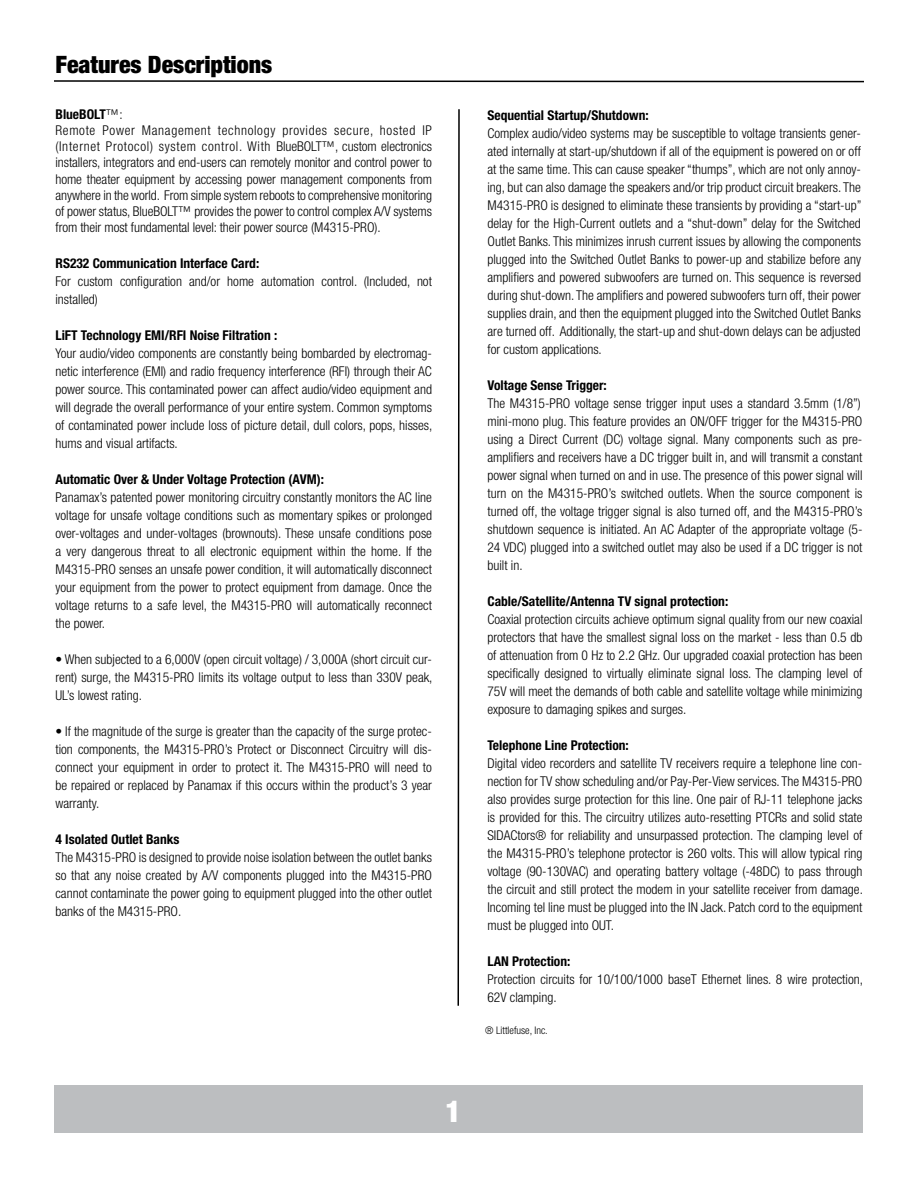
<style>
.page{position:relative;width:918px;height:1188px;background:#fff}
.page>*{position:absolute;margin:0;border:0;box-sizing:border-box;transform-origin:0 0}
.t1{font:900 condensed 30px "Helvetica Neue";color:#fff}
.t2{font:900 condensed 24px "Helvetica Neue";color:#000}
.t3{font:300 condensed 13.5px/18px "Helvetica Neue";color:#000;text-align:justify}
.t4{font:700 condensed 13.5px "Helvetica Neue";color:#000}
.t5{font:300 condensed 10.5px "Helvetica Neue";color:#000}
.s1{font-weight:700}
</style>
<div class="page">
<div style="left:55px;top:1086px;width:808px;height:47px;background:#bcbec0"></div>
<svg style="left:457px;top:109px;width:3px;height:897px"></svg>
<svg style="left:54px;top:80px;width:810px;height:3px"></svg>
<h2 class="t2" style="left:56px;top:50px;width:218px">Features Descriptions</h2>
<p class="t3" style="left:55px;top:106px;width:378px;line-height:16.2px;text-align:left"><span class="s1">BlueBOLT</span>™:<br>Remote Power Management technology provides secure, hosted IP (Internet Protocol) system control. With BlueBOLT™, custom electronics installers, integrators and end-users can remotely monitor and control power to home theater equipment by accessing power management components from anywhere in the world. From simple system reboots to comprehensive monitoring of power status, BlueBOLT™ provides the power to control complex A/V systems from their most fundamental level: their power source (M4315-PRO).</p>
<p class="t4" style="left:55px;top:255px;width:205px">RS232 Communication Interface Card:</p>
<p class="t3" style="left:55px;top:272px;width:378px">For custom configuration and/or home automation control. (Included, not installed)</p>
<p class="t4" style="left:55px;top:327px;width:223px">LiFT Technology EMI/RFI Noise Filtration :</p>
<p class="t3" style="left:55px;top:344px;width:378px">Your audio/video components are constantly being bombarded by electromag&shy;netic interference (EMI) and radio frequency interference (RFI) through their AC power source. This contaminated power can affect audio/video equipment and will degrade the overall performance of your entire system. Common symptoms of contaminated power include loss of picture detail, dull colors, pops, hisses, hums and visual artifacts.</p>
<p class="t4" style="left:55px;top:471px;width:270px">Automatic Over &amp; Under Voltage Protection (AVM):</p>
<p class="t3" style="left:55px;top:488px;width:378px">Panamax’s patented power monitoring circuitry constantly monitors the AC line voltage for unsafe voltage conditions such as momentary spikes or prolonged over-voltages and under-voltages (brownouts). These unsafe conditions pose a very dangerous threat to all electronic equipment within the home. If the M4315-PRO senses an unsafe power condition, it will automatically disconnect your equipment from the power to protect equipment from damage. Once the voltage returns to a safe level, the M4315-PRO will automatically reconnect the power.</p>
<p class="t3" style="left:55px;top:650px;width:379px">• When subjected to a 6,000V (open circuit voltage) / 3,000A (short circuit cur&shy;rent) surge, the M4315-PRO limits its voltage output to less than 330V peak, UL’s lowest rating.</p>
<p class="t3" style="left:56px;top:722px;width:378px">• If the magnitude of the surge is greater than the capacity of the surge protec&shy;tion components, the M4315-PRO’s Protect or Disconnect Circuitry will dis&shy;connect your equipment in order to protect it. The M4315-PRO will need to be repaired or replaced by Panamax if this occurs within the product’s 3 year warranty.</p>
<p class="t4" style="left:56px;top:831px;width:126px">4 Isolated Outlet Banks</p>
<p class="t3" style="left:56px;top:848px;width:378px">The M4315-PRO is designed to provide noise isolation between the outlet banks so that any noise created by A/V components plugged into the M4315-PRO cannot contaminate the power going to equipment plugged into the other outlet banks of the M4315-PRO.</p>
<h1 class="t1" style="left:445px;top:1093px;width:17px">1</h1>
<p class="t4" style="left:488px;top:107px;width:163px">Sequential Startup/Shutdown:</p>
<p class="t3" style="left:488px;top:124px;width:376px">Complex audio/video systems may be susceptible to voltage transients gener&shy;ated internally at start-up/shutdown if all of the equipment is powered on or off at the same time. This can cause speaker “thumps”, which are not only annoy&shy;ing, but can also damage the speakers and/or trip product circuit breakers. The M4315-PRO is designed to eliminate these transients by providing a “start-up” delay for the High-Current outlets and a “shut-down” delay for the Switched Outlet Banks. This minimizes inrush current issues by allowing the components plugged into the Switched Outlet Banks to power-up and stabilize before any amplifiers and powered subwoofers are turned on. This sequence is reversed during shut-down. The amplifiers and powered subwoofers turn off, their power supplies drain, and then the equipment plugged into the Switched Outlet Banks are turned off. Additionally, the start-up and shut-down delays can be adjusted for custom applications.</p>
<p class="t4" style="left:488px;top:377px;width:121px">Voltage Sense Trigger:</p>
<p class="t3" style="left:488px;top:394px;width:377px">The M4315-PRO voltage sense trigger input uses a standard 3.5mm (1/8”) mini-mono plug. This feature provides an ON/OFF trigger for the M4315-PRO using a Direct Current (DC) voltage signal. Many components such as pre&shy;amplifiers and receivers have a DC trigger built in, and will transmit a constant power signal when turned on and in use. The presence of this power signal will turn on the M4315-PRO’s switched outlets. When the source component is turned off, the voltage trigger signal is also turned off, and the M4315-PRO’s shutdown sequence is initiated. An AC Adapter of the appropriate voltage (5- 24 VDC) plugged into a switched outlet may also be used if a DC trigger is not built in.</p>
<p class="t4" style="left:488px;top:593px;width:242px">Cable/Satellite/Antenna TV signal protection:</p>
<p class="t3" style="left:488px;top:610px;width:377px">Coaxial protection circuits achieve optimum signal quality from our new coaxial protectors that have the smallest signal loss on the market - less than 0.5 db of attenuation from 0 Hz to 2.2 GHz. Our upgraded coaxial protection has been specifically designed to virtually eliminate signal loss. The clamping level of 75V will meet the demands of both cable and satellite voltage while minimizing exposure to damaging spikes and surges.</p>
<p class="t4" style="left:488px;top:737px;width:143px">Telephone Line Protection:</p>
<p class="t3" style="left:488px;top:754px;width:377px">Digital video recorders and satellite TV receivers require a telephone line con&shy;nection for TV show scheduling and/or Pay-Per-View services. The M4315-PRO also provides surge protection for this line. One pair of RJ-11 telephone jacks is provided for this. The circuitry utilizes auto-resetting PTCRs and solid state SIDACtors® for reliability and unsurpassed protection. The clamping level of the M4315-PRO’s telephone protector is 260 volts. This will allow typical ring voltage (90-130VAC) and operating battery voltage (-48DC) to pass through the circuit and still protect the modem in your satellite receiver from damage.<br>Incoming tel line must be plugged into the IN Jack. Patch cord to the equipment must be plugged into OUT.</p>
<p class="t4" style="left:488px;top:953px;width:84px">LAN Protection:</p>
<p class="t3" style="left:488px;top:970px;width:377px">Protection circuits for 10/100/1000 baseT Ethernet lines. 8 wire protection,<br>62V clamping.</p>
<p class="t5" style="left:485px;top:1025px;width:64px">® Littlefuse, Inc.</p>
</div>
